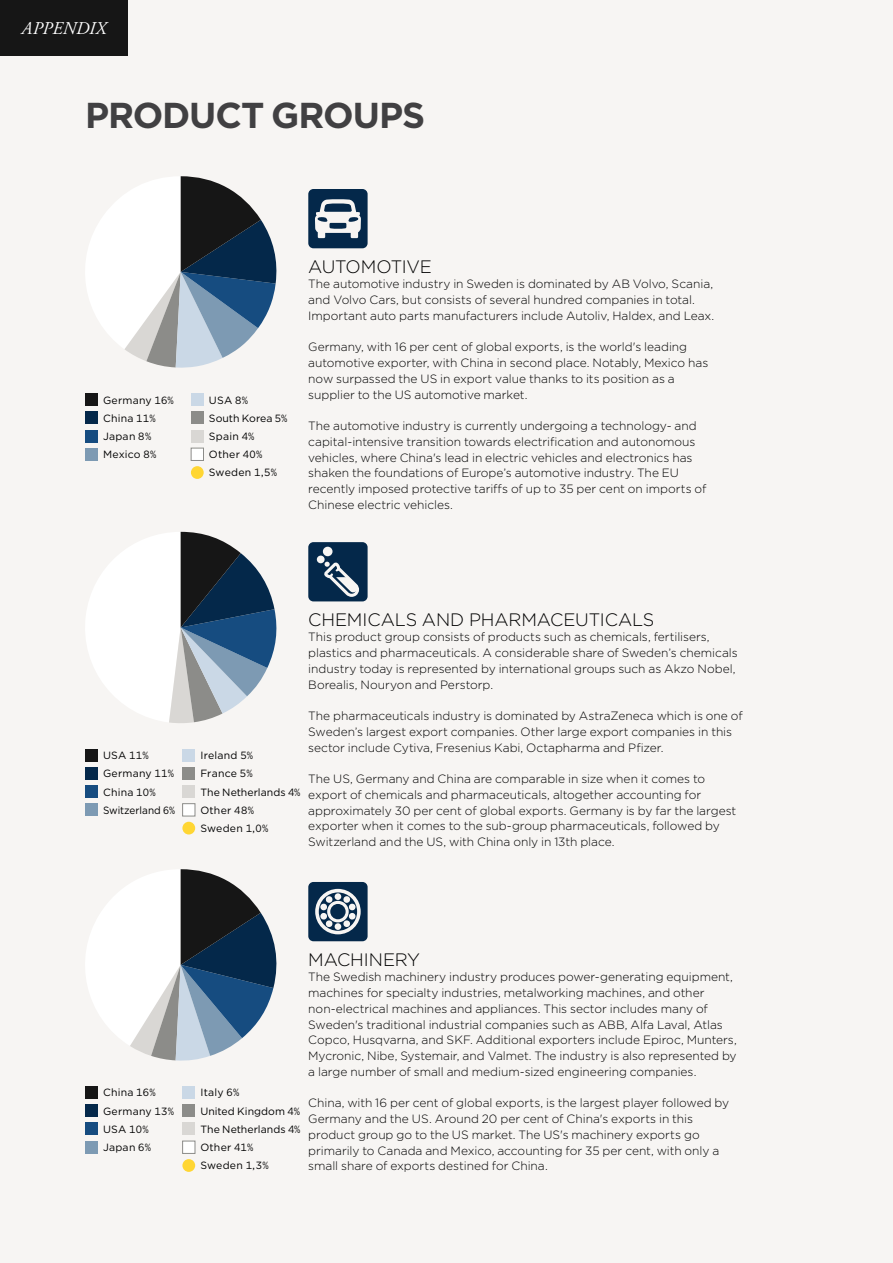
<style>
.page{position:relative;width:893px;height:1263px;background:#f7f5f3}
.page>*{position:absolute;margin:0;border:0;box-sizing:border-box;transform-origin:0 0}
.Rubrik_stor{font:700 36px "Gotham";letter-spacing:-.03em;color:#414042}
.Varugrupper_rubbar{font:300 18px "Gotham";letter-spacing:-.01em;color:#000}
.t1{font:italic 18px "Adobe Garamond Pro";letter-spacing:.01em;color:#fff}
.Bröd_Gotham{font:300 12px/15.8px "Gotham";letter-spacing:-.005em;color:#000}
.t2{font:10.5px "Gotham";letter-spacing:.015em;color:#000}
.t3{font:10.5px "Gotham";letter-spacing:-.005em;color:#000;scale:.95 1}
</style>
<div class="page">
<div style="left:308px;top:542px;width:60px;height:59px;background:#04284a;border-radius:5px"></div>
<div style="left:317px;top:556px;width:8px;height:7px;background:#f7f5f3;border-radius:50%"></div>
<div style="left:323px;top:547px;width:10px;height:9px;background:#f7f5f3;border-radius:50%"></div>
<svg style="left:324px;top:562px;width:35px;height:35px"></svg>
<div style="left:308px;top:882px;width:60px;height:59px;background:#04284a;border-radius:5px"></div>
<svg style="left:315px;top:889px;width:46px;height:45px"></svg>
<div style="left:308px;top:189px;width:60px;height:59px;background:#04284a;border-radius:5px"></div>
<svg style="left:315px;top:199px;width:46px;height:39px"></svg>
<svg style="left:85px;top:176px;width:192px;height:192px"></svg>
<svg style="left:85px;top:532px;width:192px;height:191px"></svg>
<svg style="left:85px;top:869px;width:192px;height:192px"></svg>
<div style="left:85px;top:393px;width:13px;height:13px;background:#161616"></div>
<div style="left:85px;top:411px;width:13px;height:13px;background:#04284a"></div>
<div style="left:85px;top:430px;width:13px;height:12px;background:#164c80"></div>
<div style="left:85px;top:448px;width:13px;height:13px;background:#7d9ab3"></div>
<div style="left:85px;top:749px;width:13px;height:12px;background:#161616"></div>
<div style="left:85px;top:767px;width:13px;height:13px;background:#04284a"></div>
<div style="left:85px;top:785px;width:13px;height:13px;background:#164c80"></div>
<div style="left:85px;top:803px;width:13px;height:13px;background:#7d9ab3"></div>
<div style="left:191px;top:393px;width:13px;height:13px;background:#cad8e6"></div>
<div style="left:191px;top:411px;width:13px;height:13px;background:#8c8c89"></div>
<div style="left:191px;top:430px;width:13px;height:12px;background:#d9d7d4"></div>
<div style="left:191px;top:448px;width:13px;height:13px;background:#fff;border:1px solid #8c8c89"></div>
<div style="left:191px;top:466px;width:13px;height:13px;background:#ffd633;border-radius:50%"></div>
<div style="left:182px;top:749px;width:13px;height:12px;background:#cad8e6"></div>
<div style="left:182px;top:767px;width:13px;height:13px;background:#8c8c89"></div>
<div style="left:182px;top:785px;width:13px;height:13px;background:#d9d7d4"></div>
<div style="left:182px;top:803px;width:13px;height:13px;background:#fff;border:1px solid #8c8c89"></div>
<div style="left:182px;top:822px;width:13px;height:12px;background:#ffd633;border-radius:50%"></div>
<div style="left:85px;top:1086px;width:13px;height:13px;background:#161616"></div>
<div style="left:85px;top:1104px;width:13px;height:13px;background:#04284a"></div>
<div style="left:85px;top:1122px;width:13px;height:13px;background:#164c80"></div>
<div style="left:85px;top:1141px;width:13px;height:12px;background:#7d9ab3"></div>
<div style="left:182px;top:1086px;width:13px;height:13px;background:#cad8e6"></div>
<div style="left:182px;top:1104px;width:13px;height:13px;background:#8c8c89"></div>
<div style="left:182px;top:1122px;width:13px;height:13px;background:#d9d7d4"></div>
<div style="left:182px;top:1141px;width:13px;height:12px;background:#fff;border:1px solid #8c8c89"></div>
<div style="left:182px;top:1159px;width:13px;height:13px;background:#ffd633;border-radius:50%"></div>
<div style="left:0;top:0;width:128px;height:56px;background:#161616"></div>
<p class="t1" style="left:21px;top:18px;width:86px">APPENDIX</p>
<p class="Rubrik_stor" style="left:85px;top:91px;width:342px">PRODUCT GROUPS</p>
<p class="t2" style="left:103px;top:393px;width:72px">Germany 16%</p>
<p class="t2" style="left:103px;top:411px;width:54px">China 11%</p>
<p class="t2" style="left:103px;top:430px;width:50px">Japan 8%</p>
<p class="t2" style="left:103px;top:448px;width:55px">Mexico 8%</p>
<p class="t2" style="left:209px;top:393px;width:41px">USA 8%</p>
<p class="t2" style="left:209px;top:411px;width:80px">South Korea 5%</p>
<p class="t2" style="left:209px;top:430px;width:47px">Spain 4%</p>
<p class="t2" style="left:209px;top:448px;width:55px">Other 40%</p>
<p class="t2" style="left:209px;top:466px;width:70px">Sweden 1,5%</p>
<p class="Varugrupper_rubbar" style="left:308px;top:255px;width:125px">AUTOMOTIVE</p>
<p class="Bröd_Gotham" style="left:308px;top:276px;width:407px">The automotive industry in Sweden is dominated by AB Volvo, Scania, and Volvo Cars, but consists of several hundred companies in total.<br>Important auto parts manufacturers include Autoliv, Haldex, and Leax.</p>
<p class="Bröd_Gotham" style="left:308px;top:339px;width:401px">Germany, with 16 per cent of global exports, is the world's leading automotive exporter, with China in second place. Notably, Mexico has now surpassed the US in export value thanks to its position as a supplier to the US automotive market.</p>
<p class="Bröd_Gotham" style="left:308px;top:418px;width:400px">The automotive industry is currently undergoing a technology- and capital-intensive transition towards electrification and autonomous vehicles, where China's lead in electric vehicles and electronics has shaken the foundations of Europe’s automotive industry. The EU recently imposed protective tariffs of up to 35 per cent on imports of Chinese electric vehicles.</p>
<p class="t2" style="left:103px;top:749px;width:47px">USA 11%</p>
<p class="t2" style="left:103px;top:767px;width:73px">Germany 11%</p>
<p class="t2" style="left:103px;top:785px;width:54px">China 10%</p>
<p class="t3" style="left:103px;top:803px;width:77px">Switzerland 6%</p>
<p class="t2" style="left:200px;top:749px;width:54px">Ireland 5%</p>
<p class="t2" style="left:200px;top:767px;width:54px">France 5%</p>
<p class="t2" style="left:200px;top:785px;width:102px">The Netherlands 4%</p>
<p class="t2" style="left:200px;top:803px;width:55px">Other 48%</p>
<p class="t2" style="left:200px;top:821px;width:70px">Sweden 1,0%</p>
<p class="Varugrupper_rubbar" style="left:308px;top:608px;width:348px">CHEMICALS AND PHARMACEUTICALS</p>
<p class="Bröd_Gotham" style="left:308px;top:629px;width:431px">This product group consists of products such as chemicals, fertilisers, plastics and pharmaceuticals. A considerable share of Sweden’s chemicals industry today is represented by international groups such as Akzo Nobel, Borealis, Nouryon and Perstorp.</p>
<p class="Bröd_Gotham" style="left:308px;top:708px;width:436px">The pharmaceuticals industry is dominated by AstraZeneca which is one of<br>Sweden’s largest export companies. Other large export companies in this sector include Cytiva, Fresenius Kabi, Octapharma and Pfizer.</p>
<p class="Bröd_Gotham" style="left:308px;top:771px;width:430px">The US, Germany and China are comparable in size when it comes to export of chemicals and pharmaceuticals, altogether accounting for approximately 30 per cent of global exports. Germany is by far the largest exporter when it comes to the sub-group pharmaceuticals, followed by Switzerland and the US, with China only in 13th place.</p>
<p class="t2" style="left:103px;top:1086px;width:54px">China 16%</p>
<p class="t2" style="left:103px;top:1104px;width:73px">Germany 13%</p>
<p class="t2" style="left:103px;top:1122px;width:47px">USA 10%</p>
<p class="t2" style="left:103px;top:1141px;width:50px">Japan 6%</p>
<p class="t2" style="left:200px;top:1086px;width:40px">Italy 6%</p>
<p class="t2" style="left:200px;top:1104px;width:101px">United Kingdom 4%</p>
<p class="t2" style="left:200px;top:1122px;width:102px">The Netherlands 4%</p>
<p class="t2" style="left:200px;top:1141px;width:55px">Other 41%</p>
<p class="t2" style="left:200px;top:1159px;width:70px">Sweden 1,3%</p>
<p class="Varugrupper_rubbar" style="left:308px;top:948px;width:113px">MACHINERY</p>
<p class="Bröd_Gotham" style="left:308px;top:969px;width:430px">The Swedish machinery industry produces power-generating equipment, machines for specialty industries, metalworking machines, and other non-electrical machines and appliances. This sector includes many of Sweden's traditional industrial companies such as ABB, Alfa Laval, Atlas Copco, Husqvarna, and SKF. Additional exporters include Epiroc, Munters, Mycronic, Nibe, Systemair, and Valmet. The industry is also represented by a large number of small and medium-sized engineering companies.</p>
<p class="Bröd_Gotham" style="left:308px;top:1095px;width:422px">China, with 16 per cent of global exports, is the largest player followed by Germany and the US. Around 20 per cent of China's exports in this product group go to the US market. The US's machinery exports go primarily to Canada and Mexico, accounting for 35 per cent, with only a small share of exports destined for China.</p>
</div>
